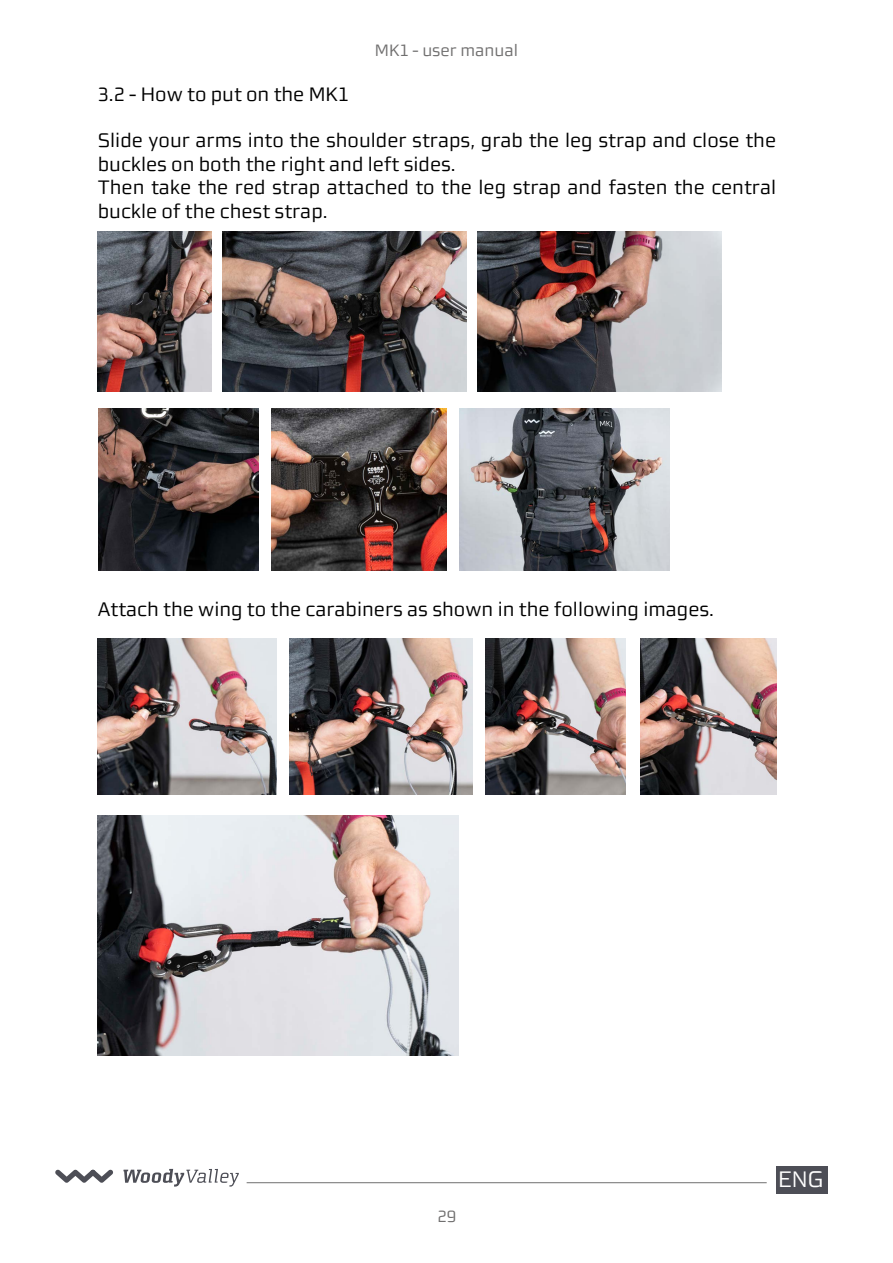
<style>
.page{position:relative;width:893px;height:1263px;background:#fff}
.page>*{position:absolute;margin:0;border:0;box-sizing:border-box;transform-origin:0 0}
.t1{font:22.5px "Morgan Sans Lining";color:#fff}
.t2{font:19.5px/23.4px "Morgan Sans Lining";color:#000}
.t3{font:16.5px "Morgan Sans Lining";color:#706f6f}
</style>
<div class="page">
<hr style="left:247px;top:1182px;width:520px;height:1px;background:#706f6f">
<svg style="left:123px;top:1169px;width:116px;height:17px"></svg>
<svg style="left:55px;top:1169px;width:58px;height:14px"></svg>
<div style="left:776px;top:1166px;width:51px;height:28px;background:#4d4e56"></div>
<img style="left:98px;top:639px;width:178px;height:155px">
<img style="left:485px;top:639px;width:141px;height:155px">
<img style="left:289px;top:639px;width:184px;height:155px">
<img style="left:641px;top:639px;width:135px;height:155px">
<img style="left:98px;top:815px;width:361px;height:241px">
<img style="left:99px;top:409px;width:159px;height:162px">
<img style="left:477px;top:232px;width:245px;height:159px">
<img style="left:271px;top:409px;width:175px;height:162px">
<img style="left:460px;top:409px;width:210px;height:162px">
<img style="left:222px;top:232px;width:245px;height:159px">
<img style="left:98px;top:232px;width:114px;height:159px">
<p class="t3" style="left:375px;top:41px;width:145px">MK1 - user manual</p>
<p class="t2" style="left:98px;top:82px;width:253px">3.2 - How to put on the MK1</p>
<p class="t2" style="left:98px;top:129px;width:680px">Slide your arms into the shoulder straps, grab the leg strap and close the buckles on both the right and left sides.<br>Then take the red strap attached to the leg strap and fasten the central buckle of the chest strap.</p>
<p class="t2" style="left:98px;top:597px;width:618px">Attach the wing to the carabiners as shown in the following images.</p>
<p class="t3" style="left:437px;top:1207px;width:20px">29</p>
<p class="t1" style="left:778px;top:1166px;width:47px">ENG</p>
</div>
